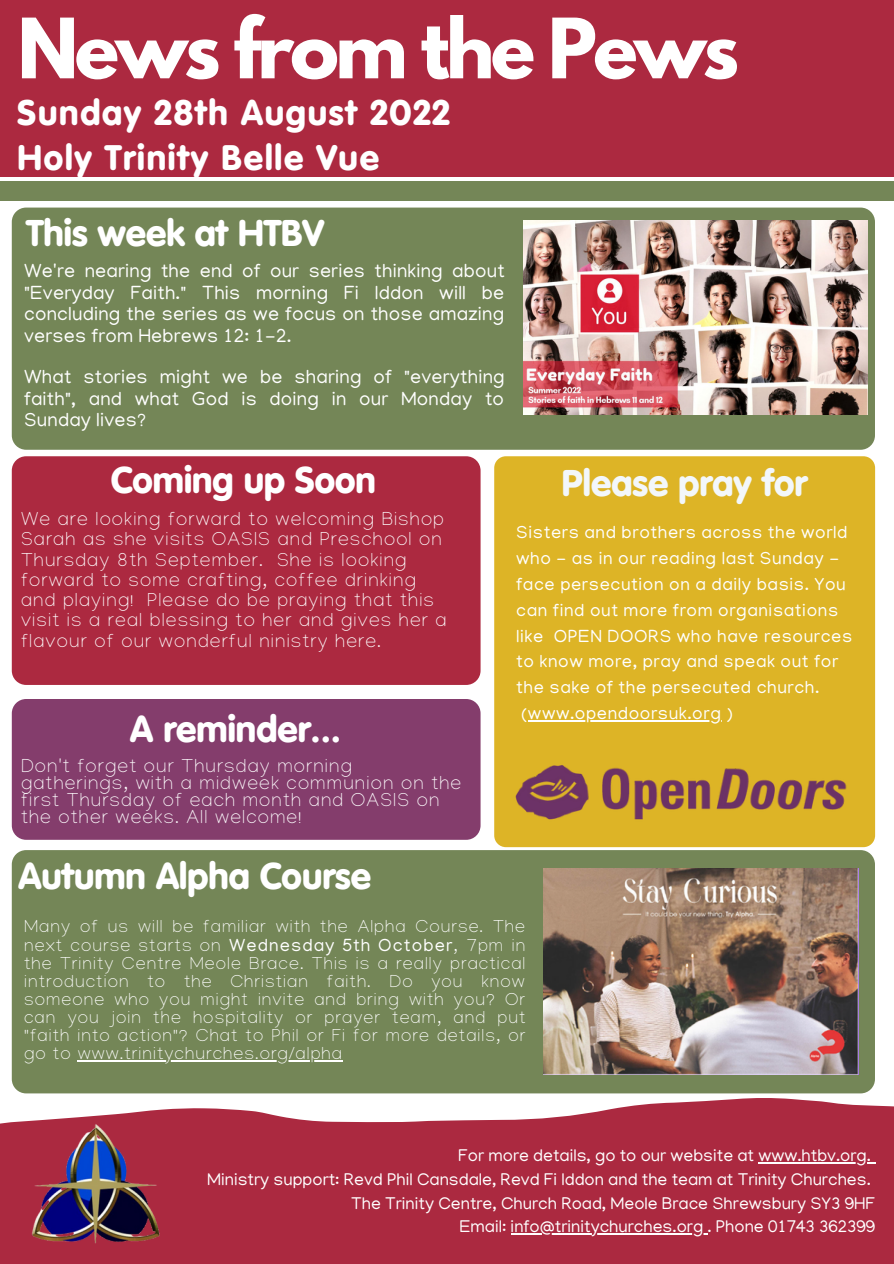
<style>
.page{position:relative;width:894px;height:1264px;background:#fff}
.page>*{position:absolute;margin:0;border:0;box-sizing:border-box;transform-origin:0 0}
.t1{font:700 73.5px "League Spartan";letter-spacing:-.05em;color:#fff}
.t2{font:900 36.6px "VAG Rounded Std";color:#fff}
.t3{font:900 36.6px "VAG Rounded Std";color:#f3f7fa}
.t4{font:900 34.95px/45px "VAG Rounded Std";letter-spacing:.05em;color:#fff}
.t5{font:100 19.5px/20.2px "Manjari";letter-spacing:.06em;color:#fff}
.t6{font:19.5px/21.5px "Manjari";letter-spacing:.01em;color:#fff;text-align:justify}
.t7{font:100 18px/18.1px "Manjari";letter-spacing:.06em;color:#fff;text-align:justify}
.t8{font:18px/26px "Manjari";letter-spacing:.035em;color:#fff}
.t9{font:17.4px/23.7px "Manjari";color:#fff;text-align:right}
.s1{font-weight:400}
</style>
<div class="page">
<div style="left:12px;top:456px;width:468px;height:229px;background:#ac2940;border-radius:14px"></div>
<div style="left:12px;top:699px;width:468px;height:140px;background:#843d6c;border-radius:14px"></div>
<div style="left:0;top:182px;width:893px;height:19px;background:#748657"></div>
<div style="left:12px;top:207px;width:862px;height:243px;background:#748657;border-radius:14px"></div>
<svg style="left:0;top:1098px;width:893px;height:165px;background:#b33e53"></svg>
<img style="left:31px;top:1121px;width:138px;height:124px">
<div style="left:0;top:0;width:893px;height:177px;background:#ac2940"></div>
<div style="left:12px;top:850px;width:862px;height:243px;background:#748657;border-radius:14px"></div>
<div style="left:494px;top:456px;width:380px;height:391px;background:#ddb426;border-radius:12px"></div>
<img style="left:523px;top:220px;width:344px;height:194px">
<img style="left:543px;top:868px;width:315px;height:206px">
<img style="left:515px;top:765px;width:332px;height:55px">
<hr style="left:758px;top:1162px;width:112px;height:1px;background:#fff">
<hr style="left:510px;top:1233px;width:197px;height:1px;background:#fff">
<hr style="left:528px;top:720px;width:193px;height:1px;background:#fff">
<hr style="left:78px;top:1060px;width:265px;height:1px;background:#fff">
<h1 class="t1" style="left:18px;top:12px;width:722px">News from the Pews</h1>
<h3 class="t4" style="left:18px;top:93px;width:434px">Sunday 28th August 2022<br>Holy Trinity Belle Vue</h3>
<h2 class="t2" style="left:27px;top:217px;width:298px">This week at HTBV</h2>
<p class="t6" style="left:24px;top:263px;width:482px">We're nearing the end of our series thinking about "Everyday Faith." This morning Fi Iddon will be concluding the series as we focus on those amazing verses from Hebrews 12: 1-2.</p>
<p class="t6" style="left:24px;top:369px;width:482px">What stories might we be sharing of "everything faith", and what God is doing in our Monday to Sunday lives?</p>
<h2 class="t2" style="left:111px;top:465px;width:267px">Coming up Soon</h2>
<p class="t5" style="left:21px;top:512px;width:427px">We are looking forward to welcoming Bishop Sarah as she visits OASIS and Preschool on Thursday 8th September. She is looking forward to some crafting, coffee drinking and playing! Please do be praying that this visit is a real blessing to her and gives her a flavour of our wonderful ninistry here.</p>
<h2 class="t2" style="left:130px;top:713px;width:212px">A reminder...</h2>
<p class="t5" style="left:21px;top:761px;width:441px;line-height:17px">Don't forget our Thursday morning gatherings, with a midweek communion on the first Thursday of each month and OASIS on the other weeks. All welcome!</p>
<h2 class="t3" style="left:561px;top:468px;width:247px">Please pray for</h2>
<p class="t8" style="left:516px;top:521px;width:337px">Sisters and brothers across the world who - as in our reading last Sunday - face persecution on a daily basis. You can find out more from organisations like OPEN DOORS who have resources to know more, pray and speak out for the sake of the persecuted church. (www.opendoorsuk.org )</p>
<h2 class="t2" style="left:18px;top:860px;width:354px">Autumn Alpha Course</h2>
<p class="t7" style="left:24px;top:920px;width:502px">Many of us will be familiar with the Alpha Course. The next course starts on <span class="s1">Wednesday 5th October</span>, 7pm in the Trinity Centre Meole Brace. This is a really practical introduction to the Christian faith. Do you know someone who you might invite and bring with you? Or can you join the hospitality or prayer team, and put "faith into action"? Chat to Phil or Fi for more details, or go to www.trinitychurches.org/alpha</p>
<p class="t9" style="left:207px;top:1146px;width:669px">For more details, go to our website at www.htbv.org.<br>Ministry support: Revd Phil Cansdale, Revd Fi Iddon and the team at Trinity Churches.<br>The Trinity Centre, Church Road, Meole Brace Shrewsbury SY3 9HF<br>Email: info@trinitychurches.org . Phone 01743 362399</p>
</div>
